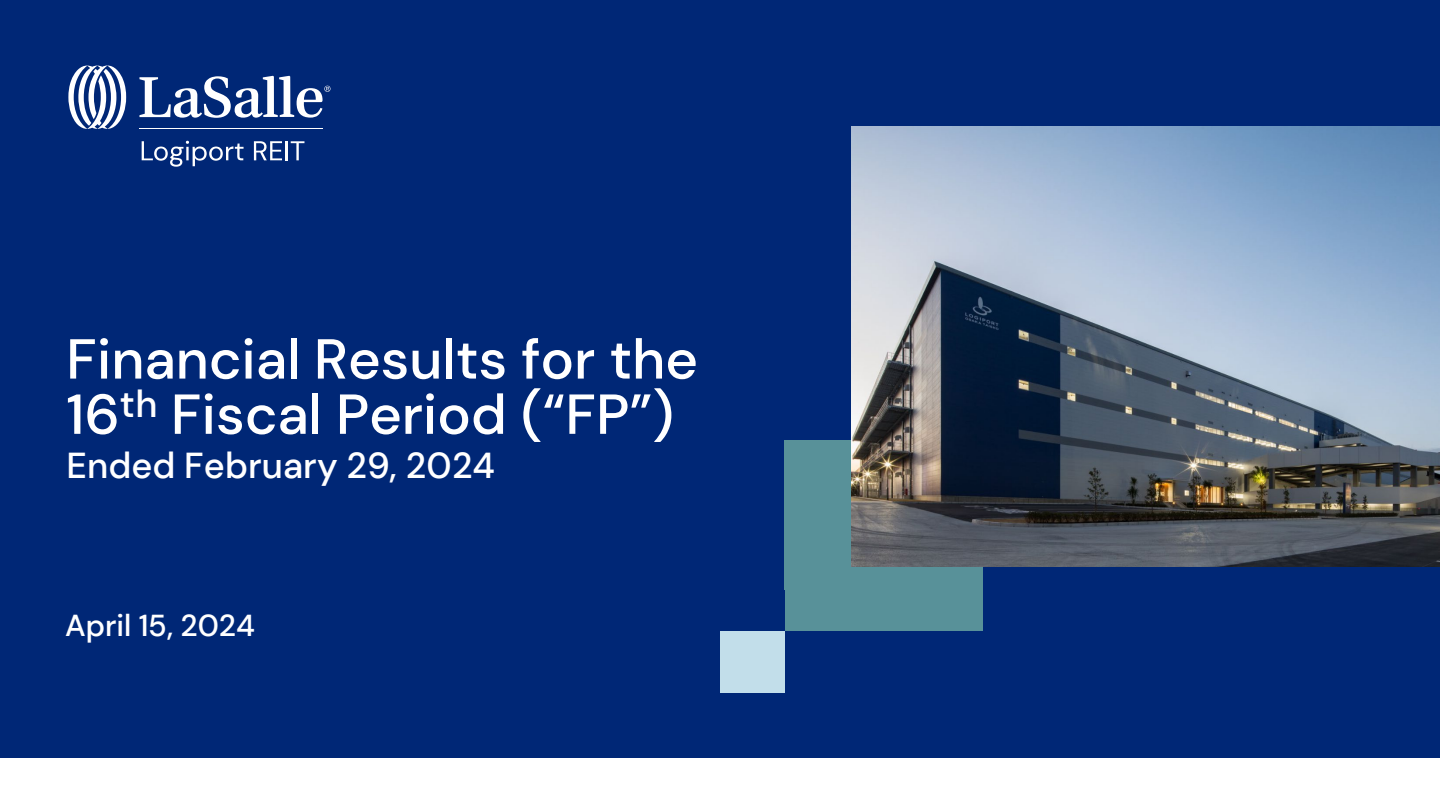
<style>
.page{position:relative;width:1440px;height:811px;background:#fff}
.page>*{position:absolute;margin:0;border:0;box-sizing:border-box;transform-origin:0 0}
.t1{font:500 56.2px/55.2px "DM Sans";color:#fff}
.t2{font:500 36px "DM Sans";color:#fff}
.t3{font:500 30.2px "DM Sans";color:#fff}
</style>
<div class="page">
<div style="left:0;top:0;width:1440px;height:756px;background:#002776"></div>
<div style="left:784px;top:440px;width:67px;height:149px;background:#589199"></div>
<div style="left:785px;top:567px;width:198px;height:64px;background:#589199"></div>
<div style="left:720px;top:631px;width:65px;height:62px;background:#c2deea"></div>
<svg style="left:68px;top:65px;width:58px;height:64px"></svg>
<svg style="left:139px;top:76px;width:191px;height:42px"></svg>
<svg style="left:142px;top:141px;width:102px;height:26px"></svg>
<svg style="left:254px;top:141px;width:50px;height:19px"></svg>
<hr style="left:140px;top:128px;width:183px;height:1px;background:#fff">
<img style="left:851px;top:126px;width:589px;height:440px">
<p class="t1" style="left:66px;top:331px;width:633px">Financial Results for the<br>16<sup>th</sup> Fiscal Period (“FP”)</p>
<p class="t2" style="left:67px;top:443px;width:430px">Ended February 29, 2024</p>
<p class="t3" style="left:65px;top:606px;width:191px">April 15, 2024</p>
</div>
